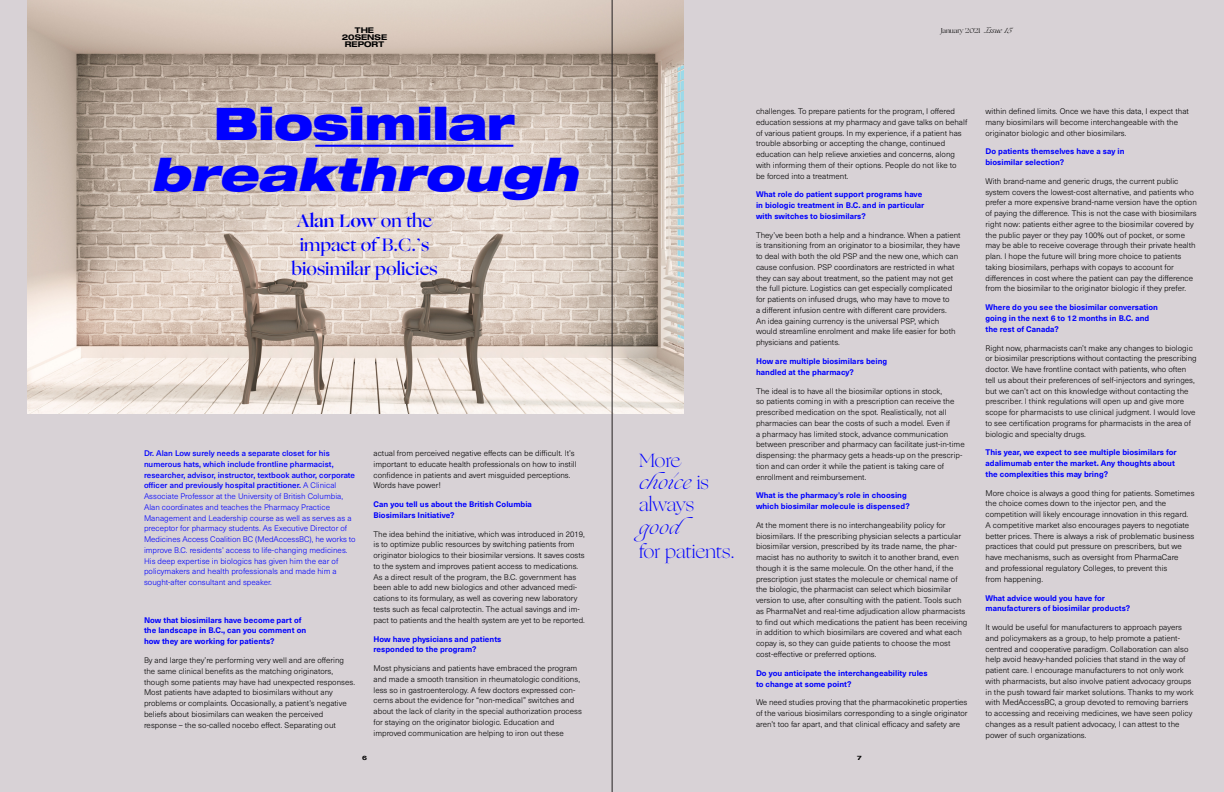
<style>
.page{position:relative;width:1224px;height:792px;background:#d8d2d6}
.page>*{position:absolute;margin:0;border:0;box-sizing:border-box;transform-origin:0 0}
.t1{font:italic 900 expanded 45px "Helvetica Neue LT Std";color:#00f}
.t2{font:900 expanded 45px "Helvetica Neue LT Std";letter-spacing:-.015em;color:#00f}
.Sub1A{font:300 19px/22px "Ogg TRIAL";letter-spacing:-.005em;color:#00f}
.Sub1A-2{font:italic 300 19px "Ogg TRIAL";color:#00f}
.Sub1A-3{font:500 18px/24px "Ogg TRIAL";color:#00f;text-align:center}
.Body{font:300 8px/10.8px "Neue Haas Unica W1 G";letter-spacing:.005em;color:#000}
.Body-2{font:700 8px/10.8px "Neue Haas Unica W1 G";letter-spacing:.005em;color:#00f}
.Body-3{font:300 8px/10.7px "Neue Haas Unica W1 G";letter-spacing:.005em;color:#00f}
.t3{font:700 expanded 7.9px "Helvetica Neue LT Std";color:#000}
.Body-4{font:7px "Ogg";color:#000}
.t4{font:700 expanded 6px "Helvetica Neue LT Std";color:#000}
.s1{font-weight:700}
.s2{font-family:"Ogg";font-weight:400}
.s3{font-weight:500}
.s4{font-style:italic}
</style>
<div class="page">
<img style="left:27px;top:0;width:657px;height:414px">
<hr style="left:315px;top:145px;width:198px;height:2px;background:#00f">
<hr style="left:612px;top:0;width:1px;height:792px;background:#231f20">
<p class="t3" style="left:355px;top:25px;width:21px">THE</p>
<p class="t3" style="left:342px;top:32px;width:47px">20SENSE</p>
<p class="t3" style="left:345px;top:39px;width:41px">REPORT</p>
<p class="t2" style="left:214px;top:95px;width:303px">Biosimilar</p>
<p class="t1" style="left:151px;top:146px;width:429px">breakthrough</p>
<p class="Sub1A-3" style="left:291px;top:209px;width:148px"><span class="s1">Alan Low</span> on the impact of B.C.<span class="s2">’</span>s biosimilar policies</p>
<p class="Body-3" style="left:144px;top:448px;width:213px"><span class="s3">Dr. Alan Low surely needs a separate closet for his numerous hats, which include frontline pharmacist, researcher, advisor, instructor, textbook author, corporate officer and previously hospital practitioner.</span> A Clinical Associate Professor at the University of British Columbia, Alan coordinates and teaches the Pharmacy Practice Management and Leadership course as well as serves as a preceptor for pharmacy students. As Executive Director of Medicines Access Coalition BC (MedAccessBC), he works to improve B.C. residents’ access to life-changing medicines.<br>His deep expertise in biologics has given him the ear of policymakers and health professionals and made him a sought-after consultant and speaker.</p>
<p class="Body-2" style="left:144px;top:614px;width:164px">Now that biosimilars have become part of the landscape in B.C., can you comment on how they are working for patients?</p>
<p class="Body" style="left:144px;top:654px;width:213px">By and large they’re performing very well and are offering the same clinical benefits as the matching originators, though some patients may have had unexpected responses.<br>Most patients have adapted to biosimilars without any problems or complaints. Occasionally, a patient’s negative beliefs about biosimilars can weaken the perceived response – the so-called nocebo effect. Separating out</p>
<p class="Body" style="left:374px;top:447px;width:205px">actual from perceived negative effects can be difficult. It’s important to educate health professionals on how to instill confidence in patients and avert misguided perceptions.<br>Words have power!</p>
<p class="Body-2" style="left:374px;top:498px;width:160px">Can you tell us about the British Columbia<br>Biosimilars Initiative?</p>
<p class="Body" style="left:374px;top:528px;width:213px">The idea behind the initiative, which was introduced in 2019, is to optimize public resources by switching patients from originator biologics to their biosimilar versions. It saves costs to the system and improves patient access to medications.<br>As a direct result of the program, the B.C. government has been able to add new biologics and other advanced medi&shy;cations to its formulary, as well as covering new laboratory tests such as fecal calprotectin. The actual savings and im&shy;pact to patients and the health system are yet to be reported.</p>
<p class="Body-2" style="left:374px;top:633px;width:129px">How have physicians and patients responded to the program?</p>
<p class="Body" style="left:374px;top:662px;width:210px">Most physicians and patients have embraced the program and made a smooth transition in rheumatologic conditions, less so in gastroenterology. A few doctors expressed con&shy;cerns about the evidence for “non-medical” switches and about the lack of clarity in the special authorization process for staying on the originator biologic. Education and improved communication are helping to iron out these</p>
<p class="Body-4" style="left:941px;top:26px;width:73px">January 2021 <span class="s4">Issue 15</span></p>
<p class="Sub1A" style="left:639px;top:449px;width:71px">More <span class="s4">choice</span> is</p>
<p class="Sub1A" style="left:639px;top:493px;width:57px">always</p>
<p class="Sub1A-2" style="left:639px;top:513px;width:56px">good</p>
<p class="Sub1A" style="left:639px;top:540px;width:97px">for patients.</p>
<p class="Body" style="left:756px;top:105px;width:213px">challenges. To prepare patients for the program, I offered education sessions at my pharmacy and gave talks on behalf of various patient groups. In my experience, if a patient has trouble absorbing or accepting the change, continued education can help relieve anxieties and concerns, along with informing them of their options. People do not like to be forced into a treatment.</p>
<p class="Body-2" style="left:756px;top:189px;width:170px">What role do patient support programs have in biologic treatment in B.C. and in particular with switches to biosimilars?</p>
<p class="Body" style="left:756px;top:229px;width:206px">They’ve been both a help and a hindrance. When a patient is transitioning from an originator to a biosimilar, they have to deal with both the old PSP and the new one, which can cause confusion. PSP coordinators are restricted in what they can say about treatment, so the patient may not get the full picture. Logistics can get especially complicated for patients on infused drugs, who may have to move to<br>a different infusion centre with different care providers.<br>An idea gaining currency is the universal PSP, which would streamline enrolment and make life easier for both physicians and patients.</p>
<p class="Body-2" style="left:756px;top:355px;width:133px">How are multiple biosimilars being handled at the pharmacy?</p>
<p class="Body" style="left:756px;top:385px;width:210px">The ideal is to have all the biosimilar options in stock,<br>so patients coming in with a prescription can receive the prescribed medication on the spot. Realistically, not all pharmacies can bear the costs of such a model. Even if<br>a pharmacy has limited stock, advance communication between prescriber and pharmacy can facilitate just-in-time dispensing: the pharmacy gets a heads-up on the prescrip&shy;tion and can order it while the patient is taking care of enrollment and reimbursement.</p>
<p class="Body-2" style="left:756px;top:490px;width:155px">What is the pharmacy’s role in choosing which biosimilar molecule is dispensed?</p>
<p class="Body" style="left:756px;top:519px;width:213px">At the moment there is no interchangeability policy for biosimilars. If the prescribing physician selects a particular biosimilar version, prescribed by its trade name, the phar&shy;macist has no authority to switch it to another brand, even though it is the same molecule. On the other hand, if the prescription just states the molecule or chemical name of the biologic, the pharmacist can select which biosimilar version to use, after consulting with the patient. Tools such as PharmaNet and real-time adjudication allow pharmacists to find out which medications the patient has been receiving in addition to which biosimilars are covered and what each copay is, so they can guide patients to choose the most cost-effective or preferred options.</p>
<p class="Body-2" style="left:756px;top:667px;width:173px">Do you anticipate the interchangeability rules to change at some point?</p>
<p class="Body" style="left:756px;top:697px;width:213px;text-align:justify">We need studies proving that the pharmacokinetic properties of the various biosimilars corresponding to a single originator aren’t too far apart, and that clinical efficacy and safety are</p>
<p class="Body" style="left:986px;top:105px;width:205px">within defined limits. Once we have this data, I expect that many biosimilars will become interchangeable with the originator biologic and other biosimilars.</p>
<p class="Body-2" style="left:986px;top:146px;width:141px">Do patients themselves have a say in biosimilar selection?</p>
<p class="Body" style="left:985px;top:175px;width:213px">With brand-name and generic drugs, the current public system covers the lowest-cost alternative, and patients who prefer a more expensive brand-name version have the option of paying the difference. This is not the case with biosimilars right now: patients either agree to the biosimilar covered by the public payer or they pay 100% out of pocket, or some may be able to receive coverage through their private health plan. I hope the future will bring more choice to patients taking biosimilars, perhaps with copays to account for differences in cost where the patient can pay the difference from the biosimilar to the originator biologic if they prefer.</p>
<p class="Body-2" style="left:985px;top:302px;width:174px">Where do you see the biosimilar conversation going in the next 6 to 12 months in B.C. and the rest of Canada?</p>
<p class="Body" style="left:985px;top:342px;width:213px">Right now, pharmacists can’t make any changes to biologic or biosimilar prescriptions without contacting the prescribing doctor. We have frontline contact with patients, who often tell us about their preferences of self-injectors and syringes, but we can’t act on this knowledge without contacting the prescriber. I think regulations will open up and give more scope for pharmacists to use clinical judgment. I would love to see certification programs for pharmacists in the area of biologic and specialty drugs.</p>
<p class="Body-2" style="left:985px;top:447px;width:193px">This year, we expect to see multiple biosimilars for adalimumab enter the market. Any thoughts about the complexities this may bring?</p>
<p class="Body" style="left:985px;top:487px;width:211px">More choice is always a good thing for patients. Sometimes the choice comes down to the injector pen, and the competition will likely encourage innovation in this regard.<br>A competitive market also encourages payers to negotiate better prices. There is always a risk of problematic business practices that could put pressure on prescribers, but we have mechanisms, such as oversight from PharmaCare<br>and professional regulatory Colleges, to prevent this<br>from happening.</p>
<p class="Body-2" style="left:985px;top:592px;width:146px">What advice would you have for manufacturers of biosimilar products?</p>
<p class="Body" style="left:985px;top:621px;width:210px">It would be useful for manufacturers to approach payers and policymakers as a group, to help promote a patient&shy;centred and cooperative paradigm. Collaboration can also help avoid heavy-handed policies that stand in the way of patient care. I encourage manufacturers to not only work with pharmacists, but also involve patient advocacy groups in the push toward fair market solutions. Thanks to my work with MedAccessBC, a group devoted to removing barriers to accessing and receiving medicines, we have seen policy changes as a result patient advocacy, I can attest to the power of such organizations.</p>
<p class="t4" style="left:362px;top:754px;width:6px">6</p>
<p class="t4" style="left:857px;top:754px;width:6px">7</p>
</div>
